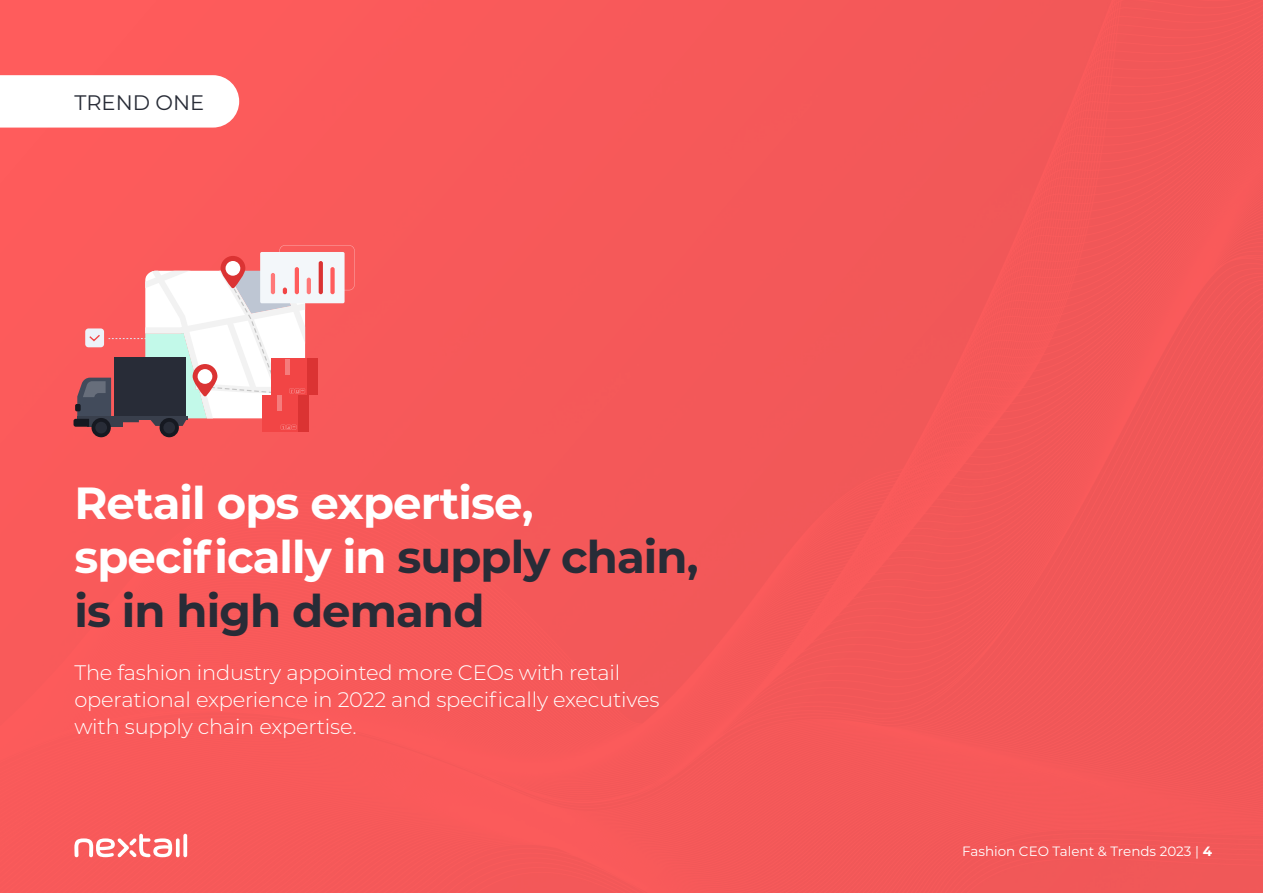
<style>
.page{position:relative;width:1263px;height:893px;background:#f55959}
.page>*{position:absolute;margin:0;border:0;box-sizing:border-box;transform-origin:0 0}
.t1{font:700 45px/54px "Montserrat";letter-spacing:-.02em;color:#fff}
.t2{font:300 21px/27px "Montserrat";letter-spacing:-.01em;color:#fff}
.t3{font:21px "Montserrat";color:#282c37}
.t4{font:13.5px "Montserrat";color:#fff}
.s1{color:#282c37}
.s2{font-weight:700}
</style>
<div class="page">
<svg style="left:0;top:75px;width:239px;height:53px"></svg>
<svg style="left:74px;top:834px;width:113px;height:24px"></svg>
<div style="left:91px;top:418px;width:20px;height:19px;background:#161921;border-radius:50%"></div>
<div style="left:160px;top:418px;width:19px;height:19px;background:#161921;border-radius:50%"></div>
<div style="left:95px;top:422px;width:12px;height:11px;background:#282c37;border-radius:50%"></div>
<div style="left:163px;top:422px;width:12px;height:11px;background:#282c37;border-radius:50%"></div>
<div style="left:262px;top:395px;width:37px;height:36px;background:#f24545"></div>
<div style="left:299px;top:395px;width:10px;height:36px;background:#db3333"></div>
<svg style="left:74px;top:245px;width:281px;height:185px"></svg>
<hr style="left:271px;top:273px;width:4px;height:21px;background:#ff7878;border-radius:2px">
<p class="t3" style="left:74px;top:88px;width:131px">TREND ONE</p>
<h1 class="t1" style="left:74px;top:474px;width:626px">Retail ops expertise, specifically in <span class="s1">supply chain, is in high demand</span></h1>
<p class="t2" style="left:74px;top:659px;width:586px">The fashion industry appointed more CEOs with retail operational experience in 2022 and specifically executives with supply chain expertise.</p>
<p class="t4" style="left:962px;top:842px;width:251px">Fashion CEO Talent &amp; Trends 2023 | <span class="s2">4</span></p>
</div>
